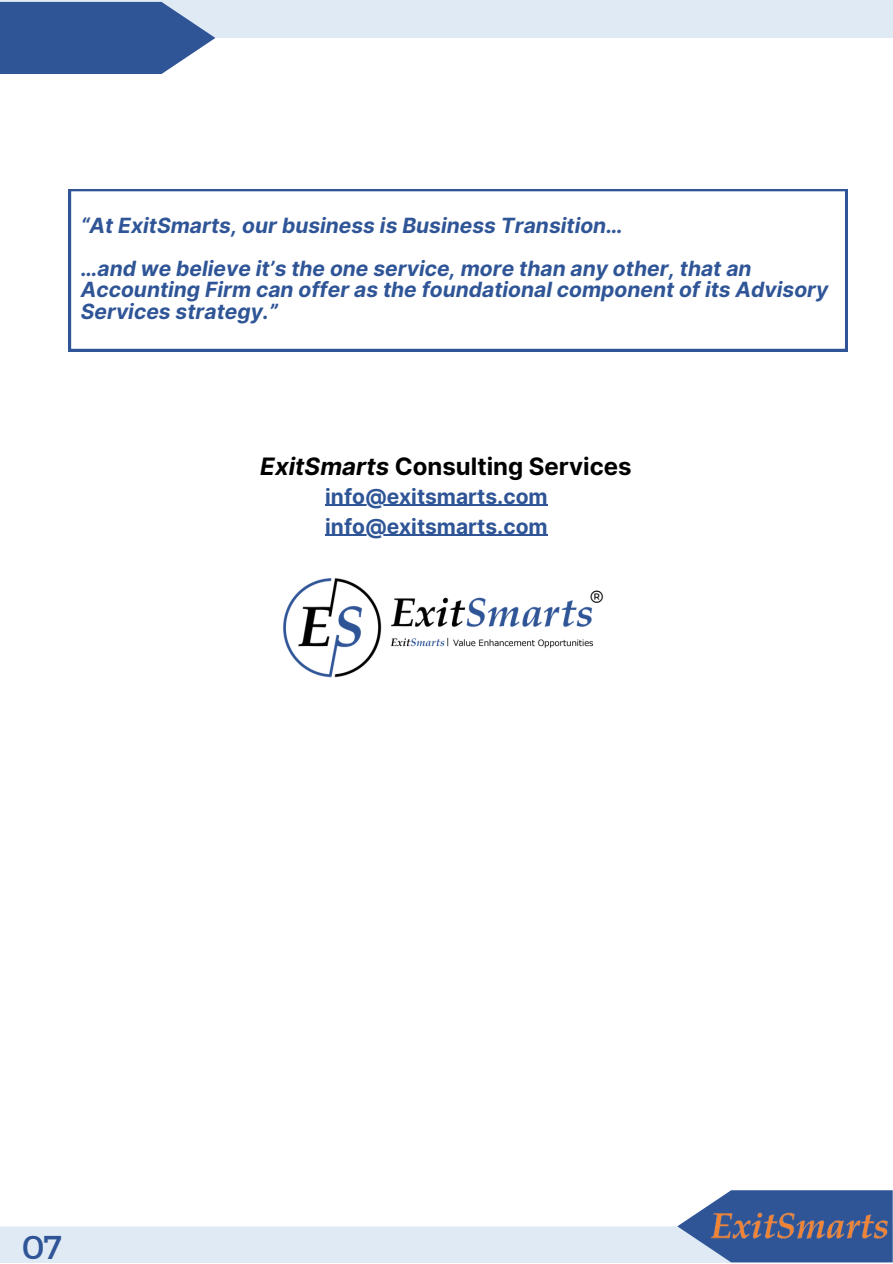
<style>
.page{position:relative;width:893px;height:1264px;background:#fff}
.page>*{position:absolute;margin:0;border:0;box-sizing:border-box;transform-origin:0 0}
.t1{font:33px "Montserrat";color:#2f5597}
.t2{font:700 24px "Inter";color:#000}
.t3{font:italic 700 21px/21.3px "Inter";color:#2f5597}
.t4{font:700 21px "Inter";color:#2f5597}
.t5{font:18px "Montserrat";color:#000}
.s1{font-style:italic}
</style>
<div class="page">
<svg style="left:0;top:0;width:892px;height:74px"></svg>
<svg style="left:0;top:1190px;width:892px;height:72px"></svg>
<img style="left:710px;top:1210px;width:178px;height:32px">
<svg style="left:69px;top:189px;width:778px;height:162px"></svg>
<hr style="left:325px;top:504px;width:222px;height:2px;background:#2f5597">
<hr style="left:325px;top:534px;width:222px;height:2px;background:#2f5597">
<img style="left:283px;top:578px;width:311px;height:100px">
<p class="t3" style="left:81px;top:215px;width:544px">“At ExitSmarts, our business is Business Transition…</p>
<p class="t3" style="left:81px;top:258px;width:749px">…and we believe it’s the one service, more than any other, that an<br>Accounting Firm can offer as the foundational component of its Advisory<br>Services strategy.”</p>
<p class="t2" style="left:260px;top:452px;width:373px"><span class="s1">ExitSmarts</span> Consulting Services</p>
<p class="t4" style="left:325px;top:483px;width:224px">info@exitsmarts.com</p>
<p class="t4" style="left:325px;top:513px;width:224px">info@exitsmarts.com</p>
<p class="t5" style="left:590px;top:584px;width:15px">®</p>
<p class="t1" style="left:22px;top:1226px;width:42px">07</p>
</div>
